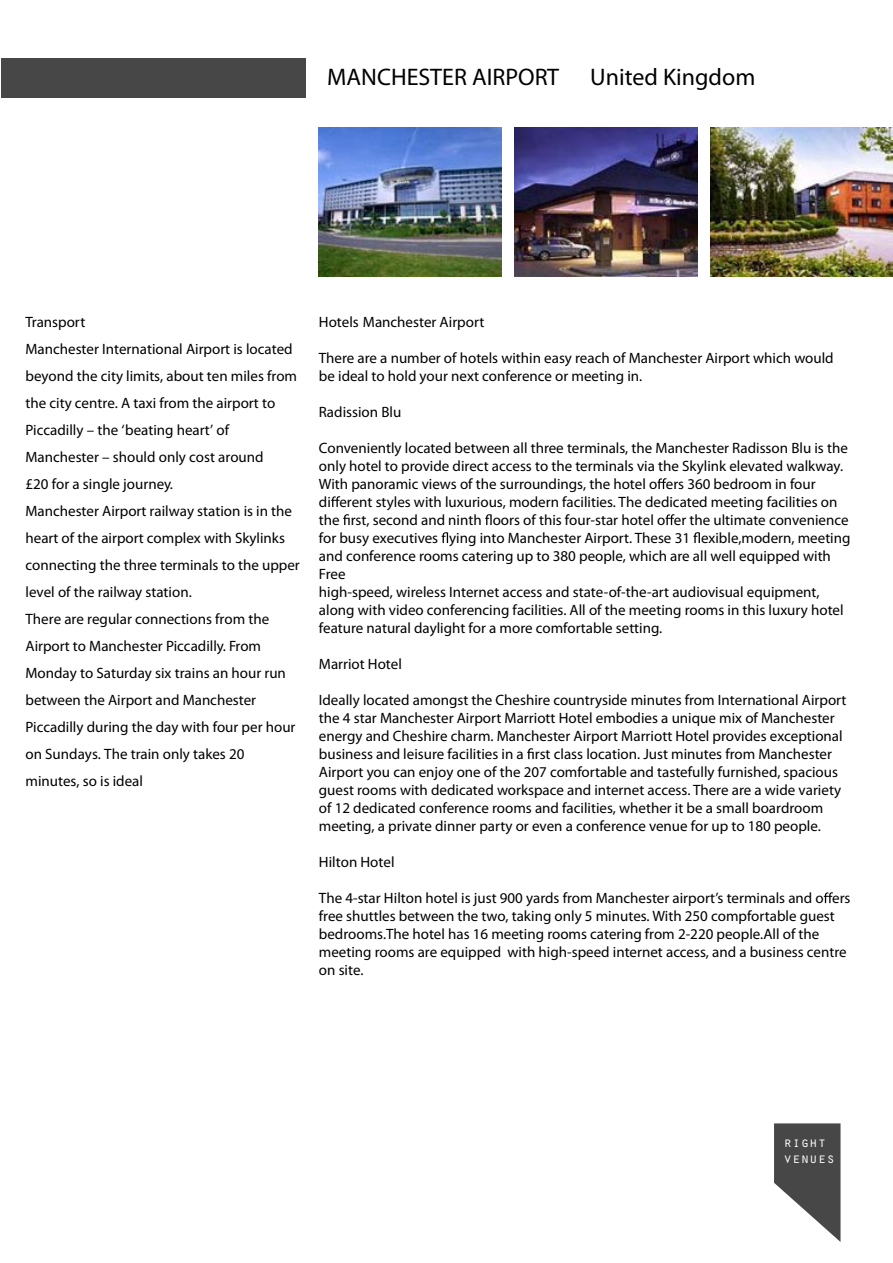
<style>
.page{position:relative;width:893px;height:1263px;background:#fff}
.page>*{position:absolute;margin:0;border:0;box-sizing:border-box;transform-origin:0 0}
.t1{font:24px "Futura";color:#000}
.t2{font:800 24px "Futura";color:#000}
.t3{font:15px/18px "Myriad Pro";color:#000}
.t4{font:300 15px/27px "Futura BT";color:#000}
.t5{font:800 15px "Futura";color:#000}
.t6{font:14.4px/16.2px "Orator Std";color:#fff}
</style>
<div class="page">
<div style="left:1px;top:58px;width:305px;height:40px;background:#484747"></div>
<svg style="left:774px;top:1123px;width:66px;height:119px"></svg>
<svg style="left:657px;top:478px;width:10px;height:11px"></svg>
<svg style="left:331px;top:496px;width:9px;height:11px"></svg>
<svg style="left:343px;top:514px;width:7px;height:11px"></svg>
<svg style="left:485px;top:514px;width:7px;height:11px"></svg>
<svg style="left:665px;top:514px;width:10px;height:11px"></svg>
<svg style="left:442px;top:532px;width:6px;height:11px"></svg>
<svg style="left:693px;top:532px;width:7px;height:11px"></svg>
<svg style="left:527px;top:748px;width:7px;height:11px"></svg>
<svg style="left:824px;top:892px;width:9px;height:11px"></svg>
<img style="left:710px;top:128px;width:182px;height:148px">
<img style="left:514px;top:128px;width:183px;height:148px">
<img style="left:319px;top:128px;width:183px;height:148px">
<h1 class="t1" style="left:327px;top:62px;width:233px">MANCHESTER AIRPORT</h1>
<h1 class="t2" style="left:590px;top:62px;width:167px">United Kingdom</h1>
<p class="t5" style="left:26px;top:313px;width:61px">Transport</p>
<p class="t4" style="left:26px;top:335px;width:276px">Manchester International Airport is located beyond the city limits, about ten miles from the city centre. A taxi from the airport to Piccadilly – the ‘beating heart’ of Manchester – should only cost around<br>£20 for a single journey.<br>Manchester Airport railway station is in the heart of the airport complex with Skylinks connecting the three terminals to the upper level of the railway station.<br>There are regular connections from the Airport to Manchester Piccadilly. From Monday to Saturday six trains an hour run between the Airport and Manchester Piccadilly during the day with four per hour on Sundays. The train only takes 20 minutes, so is ideal</p>
<p class="t5" style="left:319px;top:313px;width:167px">Hotels Manchester Airport</p>
<p class="t3" style="left:319px;top:349px;width:516px">There are a number of hotels within easy reach of Manchester Airport which would be ideal to hold your next conference or meeting in.</p>
<p class="t5" style="left:319px;top:403px;width:84px">Radission Blu</p>
<p class="t3" style="left:319px;top:439px;width:533px">Conveniently located between all three terminals, the Manchester Radisson Blu is the only hotel to provide direct access to the terminals via the Skylink elevated walkway.<br>With panoramic views of the surroundings, the hotel o ers 360 bedroom in four<br>di erent styles with luxurious, modern facilities. The dedicated meeting facilities on the rst, second and ninth oors of this four-star hotel o er the ultimate convenience for busy executives ying into Manchester Airport. These 31 exible,modern, meeting and conference rooms catering up to 380 people, which are all well equipped with Free<br>high-speed, wireless Internet access and state-of-the-art audiovisual equipment, along with video conferencing facilities. All of the meeting rooms in this luxury hotel feature natural daylight for a more comfortable setting.</p>
<p class="t5" style="left:319px;top:655px;width:85px">Marriot Hotel</p>
<p class="t3" style="left:319px;top:691px;width:529px">Ideally located amongst the Cheshire countryside minutes from International Airport the 4 star Manchester Airport Marriott Hotel embodies a unique mix of Manchester energy and Cheshire charm. Manchester Airport Marriott Hotel provides exceptional business and leisure facilities in a rst class location. Just minutes from Manchester Airport you can enjoy one of the 207 comfortable and tastefully furnished, spacious guest rooms with dedicated workspace and internet access. There are a wide variety of 12 dedicated conference rooms and facilities, whether it be a small boardroom meeting, a private dinner party or even a conference venue for up to 180 people.</p>
<p class="t5" style="left:319px;top:853px;width:77px">Hilton Hotel</p>
<p class="t3" style="left:319px;top:889px;width:533px">The 4-star Hilton hotel is just 900 yards from Manchester airport’s terminals and o ers free shuttles between the two, taking only 5 minutes. With 250 compfortable guest bedrooms.The hotel has 16 meeting rooms catering from 2-220 people.All of the meeting rooms are equipped with high-speed internet access, and a business centre on site.</p>
<p class="t6" style="left:783px;top:1133px;width:53px">right venues</p>
</div>
